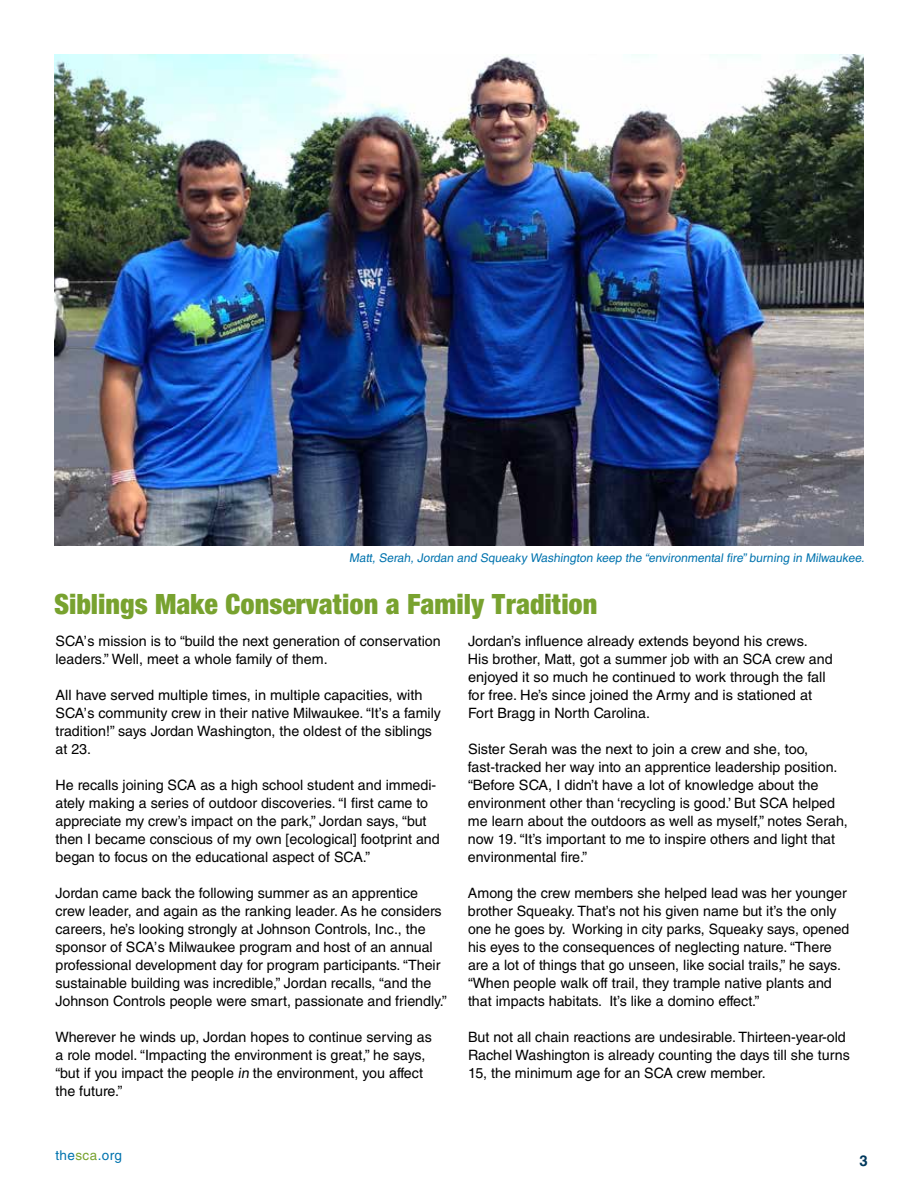
<style>
.page{position:relative;width:918px;height:1188px;background:#fff}
.page>*{position:absolute;margin:0;border:0;box-sizing:border-box;transform-origin:0 0}
.t1{font:900 condensed 30px "Sans";color:#78a22f}
.t2{font:700 15px "Helvetica LT Std";color:#00395d}
.t3{font:14.25px/18px "Helvetica LT Std";color:#000}
.t4{font:13.5px "Helvetica LT Std";letter-spacing:.03em;color:#0073ae}
.t5{font:12px "Helvetica LT Std";color:#0073ae}
.s1{color:#78a22f}
</style>
<div class="page">
<img style="left:54px;top:54px;width:810px;height:491px">
<p class="t5" style="left:349px;top:551px;width:519px">Matt, Serah, Jordan and Squeaky Washington keep the “environmental fire” burning in Milwaukee.</p>
<h1 class="t1" style="left:54px;top:586px;width:545px">Siblings Make Conservation a Family Tradition</h1>
<p class="t3" style="left:56px;top:632px;width:387px">SCA’s mission is to “build the next generation of conservation leaders.” Well, meet a whole family of them.</p>
<p class="t3" style="left:56px;top:686px;width:387px">All have served multiple times, in multiple capacities, with SCA’s community crew in their native Milwaukee. “It’s a family tradition!” says Jordan Washington, the oldest of the siblings at 23.</p>
<p class="t3" style="left:56px;top:776px;width:386px">He recalls joining SCA as a high school student and immedi&shy;ately making a series of outdoor discoveries. “I first came to appreciate my crew’s impact on the park,” Jordan says, “but then I became conscious of my own [ecological] footprint and began to focus on the educational aspect of SCA.”</p>
<p class="t3" style="left:56px;top:884px;width:393px">Jordan came back the following summer as an apprentice crew leader, and again as the ranking leader. As he considers careers, he’s looking strongly at Johnson Controls, Inc., the sponsor of SCA’s Milwaukee program and host of an annual professional development day for program participants. “Their sustainable building was incredible,” Jordan recalls, “and the Johnson Controls people were smart, passionate and friendly.”</p>
<p class="t3" style="left:55px;top:1028px;width:378px">Wherever he winds up, Jordan hopes to continue serving as a role model. “Impacting the environment is great,” he says, “but if you impact the people in the environment, you affect the future.”</p>
<p class="t4" style="left:56px;top:1147px;width:68px">the<span class="s1">sca</span>.org</p>
<p class="t3" style="left:468px;top:632px;width:366px">Jordan’s influence already extends beyond his crews.<br>His brother, Matt, got a summer job with an SCA crew and enjoyed it so much he continued to work through the fall for free. He’s since joined the Army and is stationed at Fort Bragg in North Carolina.</p>
<p class="t3" style="left:468px;top:740px;width:381px">Sister Serah was the next to join a crew and she, too, fast-tracked her way into an apprentice leadership position. “Before SCA, I didn’t have a lot of knowledge about the environment other than ‘recycling is good.’ But SCA helped me learn about the outdoors as well as myself,” notes Serah, now 19. “It’s important to me to inspire others and light that environmental fire.”</p>
<p class="t3" style="left:468px;top:884px;width:383px">Among the crew members she helped lead was her younger brother Squeaky. That’s not his given name but it’s the only one he goes by. Working in city parks, Squeaky says, opened his eyes to the consequences of neglecting nature. “There are a lot of things that go unseen, like social trails,” he says. “When people walk off trail, they trample native plants and that impacts habitats. It’s like a domino effect.”</p>
<p class="t3" style="left:468px;top:1028px;width:383px">But not all chain reactions are undesirable. Thirteen-year-old<br>Rachel Washington is already counting the days till she turns<br>15, the minimum age for an SCA crew member.</p>
<p class="t2" style="left:860px;top:1152px;width:10px">3</p>
</div>
